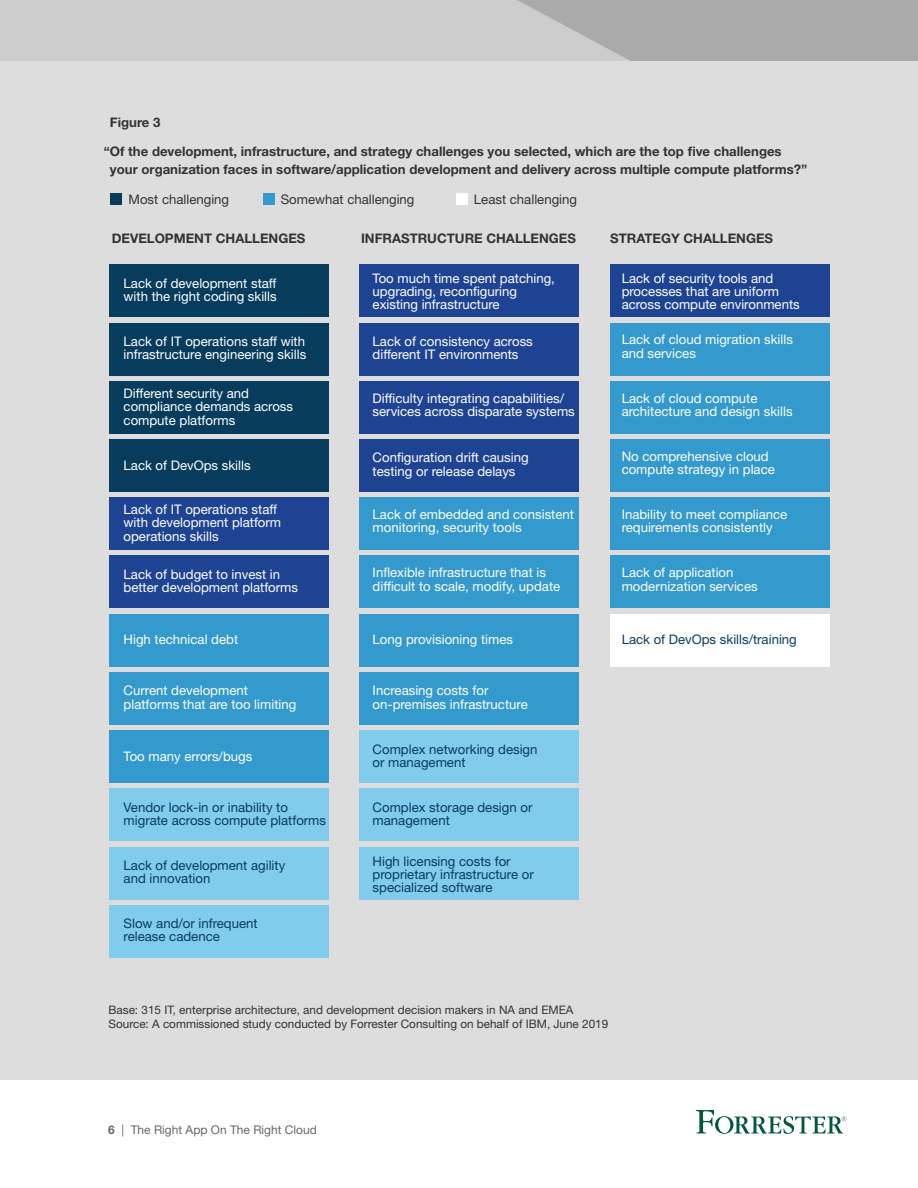
<style>
.page{position:relative;width:918px;height:1188px;background:#fff}
.page>*{position:absolute;margin:0;border:0;box-sizing:border-box;transform-origin:0 0}
.t1{font:13.2px/13.2px "Helvetica Neue LT Std";color:#fff}
.t2{font:13.2px/13.2px "Helvetica Neue LT Std";color:#083c5c}
.t3{font:700 13.2px/18.3px "Helvetica Neue LT Std";color:#333}
.t4{font:13.2px "Helvetica Neue LT Std";color:#333}
.t5{font:12px "Helvetica Neue LT Std";color:#666}
.t6{font:11.7px/14.7px "Helvetica Neue LT Std";color:#333}
.s1{font-weight:700}
</style>
<div class="page">
<div style="left:0;top:0;width:918px;height:61px;background:#ccc"></div>
<svg style="left:518px;top:0;width:400px;height:61px;background:#aeaeae"></svg>
<svg style="left:696px;top:1110px;width:150px;height:24px"></svg>
<div style="left:0;top:62px;width:918px;height:1018px;background:#ddd"></div>
<div style="left:110px;top:193px;width:12px;height:12px;background:#083c5c"></div>
<div style="left:263px;top:193px;width:12px;height:12px;background:#3499cc"></div>
<div style="left:456px;top:193px;width:12px;height:12px;background:#fff"></div>
<div style="left:109px;top:265px;width:220px;height:52px;background:#083c5c"></div>
<div style="left:360px;top:265px;width:219px;height:52px;background:#1f4393"></div>
<div style="left:610px;top:265px;width:220px;height:52px;background:#1f4393"></div>
<div style="left:109px;top:323px;width:220px;height:52px;background:#083c5c"></div>
<div style="left:360px;top:323px;width:219px;height:52px;background:#1f4393"></div>
<div style="left:610px;top:323px;width:220px;height:52px;background:#3499cc"></div>
<div style="left:109px;top:381px;width:220px;height:53px;background:#083c5c"></div>
<div style="left:360px;top:381px;width:219px;height:53px;background:#1f4393"></div>
<div style="left:610px;top:381px;width:220px;height:53px;background:#3499cc"></div>
<div style="left:109px;top:439px;width:220px;height:53px;background:#083c5c"></div>
<div style="left:360px;top:439px;width:219px;height:53px;background:#1f4393"></div>
<div style="left:610px;top:439px;width:220px;height:53px;background:#3499cc"></div>
<div style="left:109px;top:497px;width:220px;height:53px;background:#1f4393"></div>
<div style="left:360px;top:497px;width:219px;height:53px;background:#3499cc"></div>
<div style="left:610px;top:497px;width:220px;height:53px;background:#3499cc"></div>
<div style="left:109px;top:556px;width:220px;height:52px;background:#1f4393"></div>
<div style="left:360px;top:556px;width:219px;height:52px;background:#3499cc"></div>
<div style="left:610px;top:556px;width:220px;height:52px;background:#3499cc"></div>
<div style="left:109px;top:614px;width:220px;height:52px;background:#3499cc"></div>
<div style="left:360px;top:614px;width:219px;height:52px;background:#3499cc"></div>
<div style="left:610px;top:614px;width:220px;height:52px;background:#fff"></div>
<div style="left:109px;top:672px;width:220px;height:53px;background:#3499cc"></div>
<div style="left:360px;top:672px;width:219px;height:53px;background:#3499cc"></div>
<div style="left:109px;top:730px;width:220px;height:53px;background:#3499cc"></div>
<div style="left:360px;top:730px;width:219px;height:53px;background:#81ccec"></div>
<div style="left:109px;top:789px;width:220px;height:52px;background:#81ccec"></div>
<div style="left:360px;top:789px;width:219px;height:52px;background:#81ccec"></div>
<div style="left:109px;top:847px;width:220px;height:52px;background:#81ccec"></div>
<div style="left:360px;top:847px;width:219px;height:52px;background:#81ccec"></div>
<div style="left:109px;top:905px;width:220px;height:53px;background:#81ccec"></div>
<p class="t3" style="left:110px;top:113px;width:52px">Figure 3</p>
<p class="t3" style="left:110px;top:142px;width:699px;text-indent:-6px">“Of the development, infrastructure, and strategy challenges you selected, which are the top five challenges your organization faces in software/application development and delivery across multiple compute platforms?”</p>
<p class="t4" style="left:129px;top:192px;width:102px">Most challenging</p>
<p class="t4" style="left:281px;top:191px;width:135px">Somewhat challenging</p>
<p class="t4" style="left:474px;top:191px;width:105px">Least challenging</p>
<p class="t3" style="left:112px;top:229px;width:195px">DEVELOPMENT CHALLENGES</p>
<p class="t3" style="left:361px;top:229px;width:216px">INFRASTRUCTURE CHALLENGES</p>
<p class="t3" style="left:610px;top:229px;width:164px">STRATEGY CHALLENGES</p>
<p class="t1" style="left:124px;top:276px;width:155px">Lack of development staff with the right coding skills</p>
<p class="t1" style="left:124px;top:334px;width:184px">Lack of IT operations staff with infrastructure engineering skills</p>
<p class="t1" style="left:124px;top:387px;width:171px">Different security and compliance demands across compute platforms</p>
<p class="t1" style="left:124px;top:458px;width:129px">Lack of DevOps skills</p>
<p class="t1" style="left:124px;top:503px;width:159px">Lack of IT operations staff with development platform operations skills</p>
<p class="t1" style="left:124px;top:567px;width:176px">Lack of budget to invest in better development platforms</p>
<p class="t1" style="left:124px;top:632px;width:116px">High technical debt</p>
<p class="t1" style="left:124px;top:684px;width:174px">Current development platforms that are too limiting</p>
<p class="t1" style="left:124px;top:749px;width:130px">Too many errors/bugs</p>
<p class="t2" style="left:124px;top:800px;width:204px">Vendor lock-in or inability to migrate across compute platforms</p>
<p class="t2" style="left:124px;top:859px;width:163px">Lack of development agility and innovation</p>
<p class="t1" style="left:622px;top:271px;width:180px">Lack of security tools and processes that are uniform across compute environments</p>
<p class="t1" style="left:622px;top:333px;width:173px">Lack of cloud migration skills and services</p>
<p class="t1" style="left:622px;top:391px;width:173px">Lack of cloud compute architecture and design skills</p>
<p class="t1" style="left:622px;top:450px;width:155px">No comprehensive cloud compute strategy in place</p>
<p class="t1" style="left:622px;top:508px;width:167px">Inability to meet compliance requirements consistently</p>
<p class="t1" style="left:622px;top:566px;width:138px">Lack of application modernization services</p>
<p class="t1" style="left:373px;top:271px;width:184px">Too much time spent patching, upgrading, reconfiguring existing infrastructure</p>
<p class="t1" style="left:373px;top:334px;width:162px">Lack of consistency across different IT environments</p>
<p class="t1" style="left:373px;top:391px;width:204px">Difficulty integrating capabilities/ services across disparate systems</p>
<p class="t1" style="left:373px;top:451px;width:158px">Configuration drift causing testing or release delays</p>
<p class="t1" style="left:373px;top:508px;width:203px">Lack of embedded and consistent monitoring, security tools</p>
<p class="t1" style="left:373px;top:566px;width:189px">Inflexible infrastructure that is difficult to scale, modify, update</p>
<p class="t2" style="left:622px;top:632px;width:177px">Lack of DevOps skills/training</p>
<p class="t1" style="left:373px;top:632px;width:142px">Long provisioning times</p>
<p class="t1" style="left:373px;top:684px;width:157px">Increasing costs for on-premises infrastructure</p>
<p class="t2" style="left:373px;top:742px;width:166px">Complex networking design or management</p>
<p class="t2" style="left:373px;top:800px;width:161px">Complex storage design or management</p>
<p class="t2" style="left:373px;top:854px;width:163px">High licensing costs for proprietary infrastructure or specialized software</p>
<p class="t2" style="left:124px;top:917px;width:136px">Slow and/or infrequent release cadence</p>
<p class="t6" style="left:109px;top:1002px;width:501px">Base: 315 IT, enterprise architecture, and development decision makers in NA and EMEA<br>Source: A commissioned study conducted by Forrester Consulting on behalf of IBM, June 2019</p>
<p class="t5" style="left:108px;top:1123px;width:210px"><span class="s1">6</span> | The Right App On The Right Cloud</p>
</div>
